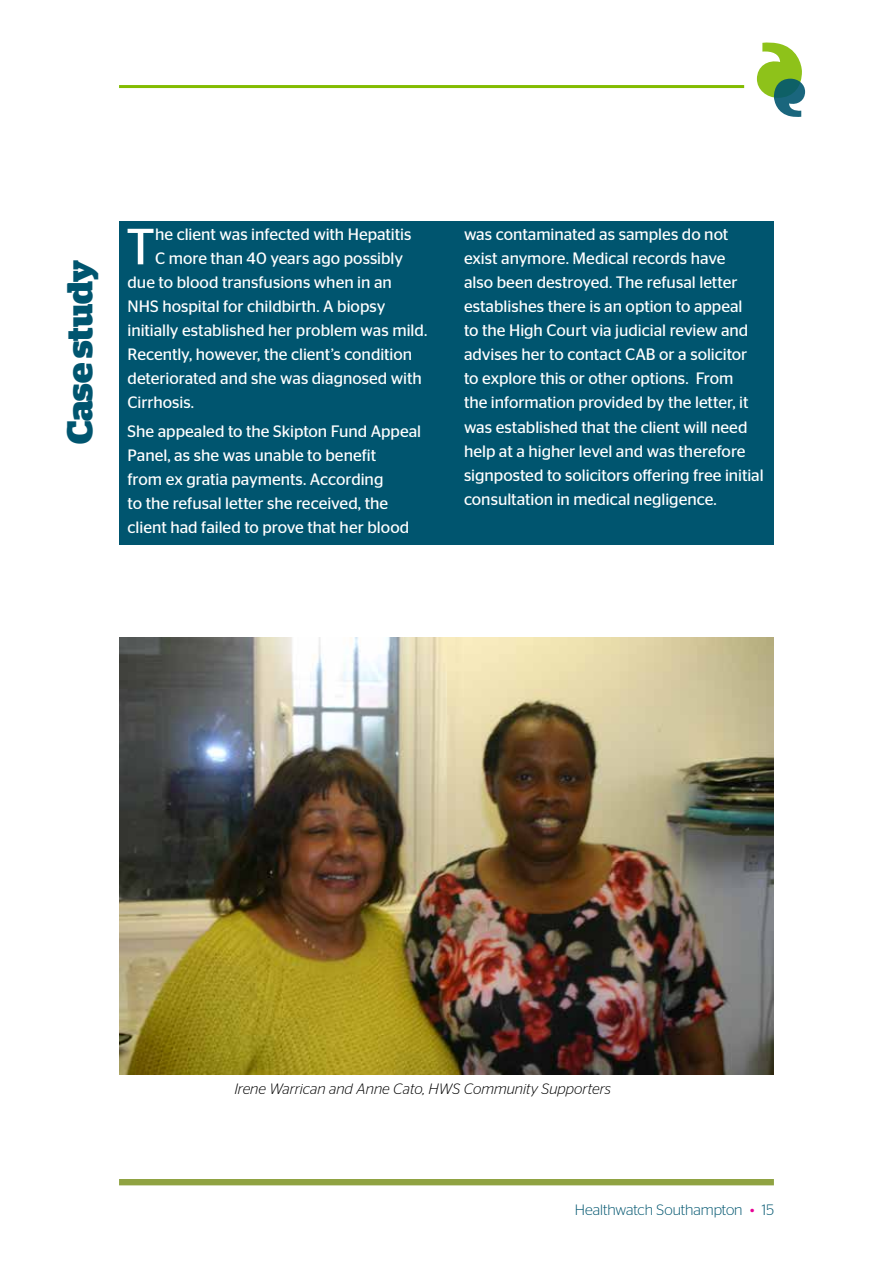
<style>
.page{position:relative;width:893px;height:1263px;background:#fff}
.page>*{position:absolute;margin:0;border:0;box-sizing:border-box;transform-origin:0 0}
.t1{font:50.85px "Stag Sans";color:#fff}
.t2{font:700 36px "Stag";color:#00556f}
.t3{font:16.5px/24px "Stag Sans";color:#fff}
.t4{font:italic 300 15px "Stag Sans";color:#000}
.t5{font:300 15px "Stag Sans";letter-spacing:-.005em;color:#00556f}
.s1{color:#e70095}
</style>
<div class="page">
<hr style="left:119px;top:85px;width:625px;height:3px;background:#82bc00">
<div style="left:119px;top:1179px;width:655px;height:6px;background:#90a342"></div>
<svg style="left:757px;top:42px;width:48px;height:75px"></svg>
<div style="left:119px;top:221px;width:655px;height:323px;background:#00556f"></div>
<img style="left:119px;top:638px;width:655px;height:436px">
<h2 class="t2" style="left:67px;top:444px;width:186px;rotate:-90deg">Case study</h2>
<h1 class="t1" style="left:126px;top:218px;width:30px">T</h1>
<p class="t3" style="left:155px;top:222px;width:258px">he client was infected with Hepatitis</p>
<p class="t3" style="left:155px;top:246px;width:250px">C more than 40 years ago possibly</p>
<p class="t3" style="left:128px;top:270px;width:266px">due to blood transfusions when in an</p>
<p class="t3" style="left:128px;top:294px;width:259px">NHS hospital for childbirth. A biopsy</p>
<p class="t3" style="left:128px;top:318px;width:301px">initially established her problem was mild.</p>
<p class="t3" style="left:128px;top:342px;width:286px">Recently, however, the client’s condition</p>
<p class="t3" style="left:128px;top:366px;width:296px">deteriorated and she was diagnosed with</p>
<p class="t3" style="left:128px;top:390px;width:68px">Cirrhosis.</p>
<p class="t3" style="left:128px;top:419px;width:295px">She appealed to the Skipton Fund Appeal Panel, as she was unable to benefit<br>from ex gratia payments. According<br>to the refusal letter she received, the client had failed to prove that her blood</p>
<p class="t3" style="left:464px;top:223px;width:301px">was contaminated as samples do not exist anymore. Medical records have<br>also been destroyed. The refusal letter establishes there is an option to appeal<br>to the High Court via judicial review and advises her to contact CAB or a solicitor to explore this or other options. From<br>the information provided by the letter, it was established that the client will need help at a higher level and was therefore signposted to solicitors offering free initial consultation in medical negligence.</p>
<p class="t4" style="left:234px;top:1081px;width:378px">Irene Warrican and Anne Cato, HWS Community Supporters</p>
<p class="t5" style="left:575px;top:1202px;width:201px">Healthwatch Southampton <span class="s1">•</span> 15</p>
</div>
